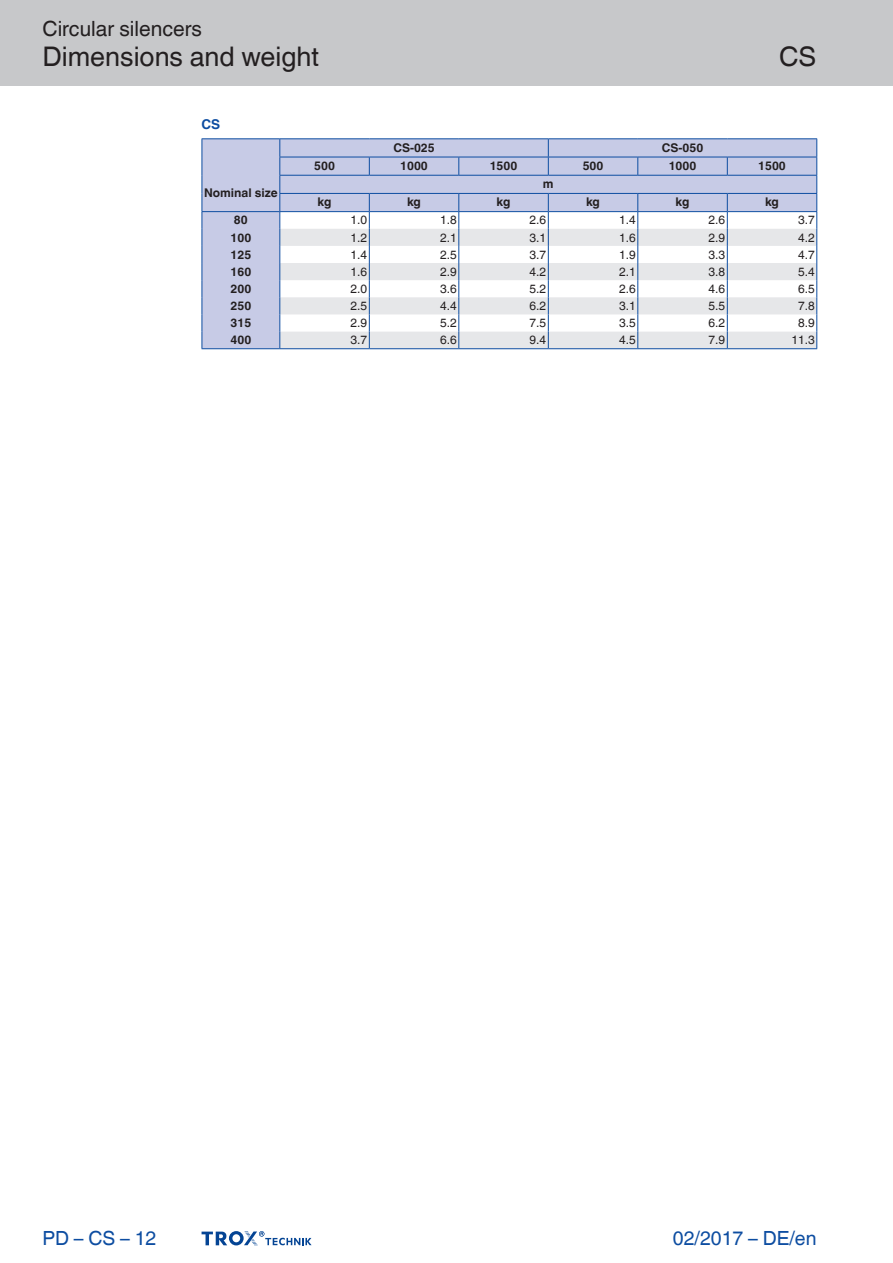
<style>
.page{position:relative;width:893px;height:1263px;background:#fff}
.page>*{position:absolute;margin:0;border:0;box-sizing:border-box;transform-origin:0 0}
.Navigation_2{font:27px "TROX Helvetica";color:#231f20}
.Navigation_3{font:27px "TROX Helvetica";color:#231f20}
.Navigation_1{font:21px "TROX Helvetica";color:#231f20}
.date{font:19.5px "TROX Helvetica";color:#0d4da1}
.pagina_li-re{font:19.5px "TROX Helvetica";color:#0d4da1}
.table_title{font:700 13.5px "TROX Helvetica";color:#0d4da1}
.table_copy_right_v-c{font:12px "TROX Helvetica";color:#231f20}
.table_head_h-centr_v{font:700 12px "TROX Helvetica";color:#231f20}
.table_copy_h-cent_v{font:700 12px "TROX Helvetica";color:#231f20}
</style>
<div class="page">
<div style="left:0;top:0;width:893px;height:85px;background:#c7c8ca"></div>
<svg style="left:202px;top:1231px;width:110px;height:15px"></svg>
<div style="left:203px;top:139px;width:613px;height:209px;background:#c7cbe6"></div>
<svg style="left:280px;top:212px;width:536px;height:17px"></svg>
<svg style="left:280px;top:229px;width:536px;height:119px;fill:#e6e7e9"></svg>
<hr style="left:202px;top:138px;width:78px;height:1px;background:#0d4da1">
<hr style="left:280px;top:138px;width:89px;height:1px;background:#0d4da1">
<hr style="left:369px;top:138px;width:90px;height:1px;background:#0d4da1">
<hr style="left:459px;top:138px;width:89px;height:1px;background:#0d4da1">
<hr style="left:548px;top:138px;width:90px;height:1px;background:#0d4da1">
<hr style="left:638px;top:138px;width:89px;height:1px;background:#0d4da1">
<hr style="left:727px;top:138px;width:90px;height:1px;background:#0d4da1">
<hr style="left:279px;top:157px;width:90px;height:1px;background:#0d4da1">
<hr style="left:369px;top:157px;width:90px;height:1px;background:#0d4da1">
<svg style="left:369px;top:157px;width:1px;height:18px"></svg>
<hr style="left:459px;top:157px;width:89px;height:1px;background:#0d4da1">
<svg style="left:458px;top:157px;width:1px;height:18px"></svg>
<hr style="left:548px;top:157px;width:90px;height:1px;background:#0d4da1">
<svg style="left:548px;top:139px;width:1px;height:36px"></svg>
<hr style="left:638px;top:157px;width:89px;height:1px;background:#0d4da1">
<svg style="left:637px;top:157px;width:1px;height:18px"></svg>
<hr style="left:727px;top:157px;width:90px;height:1px;background:#0d4da1">
<svg style="left:727px;top:157px;width:1px;height:18px"></svg>
<hr style="left:279px;top:175px;width:90px;height:1px;background:#0d4da1">
<hr style="left:369px;top:175px;width:90px;height:1px;background:#0d4da1">
<hr style="left:459px;top:175px;width:89px;height:1px;background:#0d4da1">
<hr style="left:548px;top:175px;width:90px;height:1px;background:#0d4da1">
<hr style="left:638px;top:175px;width:89px;height:1px;background:#0d4da1">
<hr style="left:727px;top:175px;width:90px;height:1px;background:#0d4da1">
<hr style="left:279px;top:193px;width:90px;height:1px;background:#0d4da1">
<hr style="left:369px;top:193px;width:90px;height:1px;background:#0d4da1">
<hr style="left:459px;top:193px;width:89px;height:1px;background:#0d4da1">
<hr style="left:548px;top:193px;width:90px;height:1px;background:#0d4da1">
<hr style="left:638px;top:193px;width:89px;height:1px;background:#0d4da1">
<hr style="left:727px;top:193px;width:90px;height:1px;background:#0d4da1">
<hr style="left:202px;top:211px;width:78px;height:1px;background:#0d4da1">
<hr style="left:280px;top:211px;width:89px;height:1px;background:#0d4da1">
<hr style="left:369px;top:211px;width:90px;height:1px;background:#0d4da1">
<hr style="left:459px;top:211px;width:89px;height:1px;background:#0d4da1">
<hr style="left:548px;top:211px;width:90px;height:1px;background:#0d4da1">
<hr style="left:638px;top:211px;width:89px;height:1px;background:#0d4da1">
<hr style="left:727px;top:211px;width:90px;height:1px;background:#0d4da1">
<svg style="left:279px;top:139px;width:1px;height:209px"></svg>
<svg style="left:369px;top:194px;width:1px;height:154px"></svg>
<svg style="left:458px;top:194px;width:1px;height:154px"></svg>
<svg style="left:548px;top:194px;width:1px;height:154px"></svg>
<svg style="left:637px;top:194px;width:1px;height:154px"></svg>
<svg style="left:727px;top:194px;width:1px;height:154px"></svg>
<svg style="left:202px;top:139px;width:1px;height:209px"></svg>
<hr style="left:202px;top:348px;width:78px;height:1px;background:#0d4da1">
<hr style="left:280px;top:348px;width:89px;height:1px;background:#0d4da1">
<hr style="left:369px;top:348px;width:90px;height:1px;background:#0d4da1">
<hr style="left:459px;top:348px;width:89px;height:1px;background:#0d4da1">
<hr style="left:548px;top:348px;width:90px;height:1px;background:#0d4da1">
<hr style="left:638px;top:348px;width:89px;height:1px;background:#0d4da1">
<hr style="left:727px;top:348px;width:90px;height:1px;background:#0d4da1">
<svg style="left:816px;top:139px;width:1px;height:209px"></svg>
<p class="Navigation_1" style="left:43px;top:17px;width:161px">Circular silencers</p>
<p class="Navigation_2" style="left:43px;top:41px;width:278px">Dimensions and weight</p>
<p class="table_title" style="left:202px;top:116px;width:20px">CS</p>
<p class="table_head_h-centr_v" style="left:393px;top:141px;width:43px">CS-025</p>
<p class="table_head_h-centr_v" style="left:662px;top:141px;width:43px">CS-050</p>
<p class="Navigation_3" style="left:779px;top:41px;width:39px">CS</p>
<p class="table_head_h-centr_v" style="left:204px;top:186px;width:75px">Nominal size</p>
<p class="table_head_h-centr_v" style="left:314px;top:159px;width:22px">500</p>
<p class="table_head_h-centr_v" style="left:400px;top:159px;width:29px">1000</p>
<p class="table_head_h-centr_v" style="left:490px;top:159px;width:29px">1500</p>
<p class="table_head_h-centr_v" style="left:583px;top:159px;width:22px">500</p>
<p class="table_head_h-centr_v" style="left:669px;top:159px;width:29px">1000</p>
<p class="table_head_h-centr_v" style="left:758px;top:159px;width:29px">1500</p>
<p class="table_head_h-centr_v" style="left:543px;top:177px;width:12px">m</p>
<p class="table_head_h-centr_v" style="left:318px;top:195px;width:15px">kg</p>
<p class="table_head_h-centr_v" style="left:407px;top:195px;width:15px">kg</p>
<p class="table_head_h-centr_v" style="left:497px;top:195px;width:15px">kg</p>
<p class="table_head_h-centr_v" style="left:586px;top:195px;width:15px">kg</p>
<p class="table_head_h-centr_v" style="left:676px;top:195px;width:15px">kg</p>
<p class="table_head_h-centr_v" style="left:765px;top:195px;width:15px">kg</p>
<p class="table_copy_h-cent_v" style="left:234px;top:213px;width:15px">80</p>
<p class="table_copy_right_v-c" style="left:350px;top:213px;width:18px">1.0</p>
<p class="table_copy_right_v-c" style="left:440px;top:213px;width:18px">1.8</p>
<p class="table_copy_right_v-c" style="left:529px;top:213px;width:18px">2.6</p>
<p class="table_copy_right_v-c" style="left:619px;top:213px;width:18px">1.4</p>
<p class="table_copy_right_v-c" style="left:708px;top:213px;width:18px">2.6</p>
<p class="table_copy_right_v-c" style="left:798px;top:213px;width:18px">3.7</p>
<p class="table_copy_h-cent_v" style="left:230px;top:230px;width:22px">100</p>
<p class="table_copy_right_v-c" style="left:350px;top:230px;width:18px">1.2</p>
<p class="table_copy_right_v-c" style="left:440px;top:230px;width:18px">2.1</p>
<p class="table_copy_right_v-c" style="left:529px;top:230px;width:18px">3.1</p>
<p class="table_copy_right_v-c" style="left:619px;top:230px;width:18px">1.6</p>
<p class="table_copy_right_v-c" style="left:708px;top:230px;width:18px">2.9</p>
<p class="table_copy_right_v-c" style="left:798px;top:230px;width:18px">4.2</p>
<p class="table_copy_h-cent_v" style="left:230px;top:248px;width:22px">125</p>
<p class="table_copy_right_v-c" style="left:350px;top:248px;width:18px">1.4</p>
<p class="table_copy_right_v-c" style="left:440px;top:248px;width:18px">2.5</p>
<p class="table_copy_right_v-c" style="left:529px;top:248px;width:18px">3.7</p>
<p class="table_copy_right_v-c" style="left:619px;top:248px;width:18px">1.9</p>
<p class="table_copy_right_v-c" style="left:708px;top:248px;width:18px">3.3</p>
<p class="table_copy_right_v-c" style="left:798px;top:248px;width:18px">4.7</p>
<p class="table_copy_h-cent_v" style="left:230px;top:265px;width:22px">160</p>
<p class="table_copy_right_v-c" style="left:350px;top:265px;width:18px">1.6</p>
<p class="table_copy_right_v-c" style="left:440px;top:265px;width:18px">2.9</p>
<p class="table_copy_right_v-c" style="left:529px;top:265px;width:18px">4.2</p>
<p class="table_copy_right_v-c" style="left:619px;top:265px;width:18px">2.1</p>
<p class="table_copy_right_v-c" style="left:708px;top:265px;width:18px">3.8</p>
<p class="table_copy_right_v-c" style="left:798px;top:265px;width:18px">5.4</p>
<p class="table_copy_h-cent_v" style="left:230px;top:282px;width:22px">200</p>
<p class="table_copy_right_v-c" style="left:350px;top:282px;width:18px">2.0</p>
<p class="table_copy_right_v-c" style="left:440px;top:282px;width:18px">3.6</p>
<p class="table_copy_right_v-c" style="left:529px;top:282px;width:18px">5.2</p>
<p class="table_copy_right_v-c" style="left:619px;top:282px;width:18px">2.6</p>
<p class="table_copy_right_v-c" style="left:708px;top:282px;width:18px">4.6</p>
<p class="table_copy_right_v-c" style="left:798px;top:282px;width:18px">6.5</p>
<p class="table_copy_h-cent_v" style="left:230px;top:299px;width:22px">250</p>
<p class="table_copy_right_v-c" style="left:350px;top:299px;width:18px">2.5</p>
<p class="table_copy_right_v-c" style="left:440px;top:299px;width:18px">4.4</p>
<p class="table_copy_right_v-c" style="left:529px;top:299px;width:18px">6.2</p>
<p class="table_copy_right_v-c" style="left:619px;top:299px;width:18px">3.1</p>
<p class="table_copy_right_v-c" style="left:708px;top:299px;width:18px">5.5</p>
<p class="table_copy_right_v-c" style="left:798px;top:299px;width:18px">7.8</p>
<p class="table_copy_h-cent_v" style="left:230px;top:316px;width:22px">315</p>
<p class="table_copy_right_v-c" style="left:350px;top:316px;width:18px">2.9</p>
<p class="table_copy_right_v-c" style="left:440px;top:316px;width:18px">5.2</p>
<p class="table_copy_right_v-c" style="left:529px;top:316px;width:18px">7.5</p>
<p class="table_copy_right_v-c" style="left:619px;top:316px;width:18px">3.5</p>
<p class="table_copy_right_v-c" style="left:708px;top:316px;width:18px">6.2</p>
<p class="table_copy_right_v-c" style="left:798px;top:316px;width:18px">8.9</p>
<p class="table_copy_h-cent_v" style="left:230px;top:333px;width:22px">400</p>
<p class="table_copy_right_v-c" style="left:350px;top:333px;width:18px">3.7</p>
<p class="table_copy_right_v-c" style="left:440px;top:333px;width:18px">6.6</p>
<p class="table_copy_right_v-c" style="left:529px;top:333px;width:18px">9.4</p>
<p class="table_copy_right_v-c" style="left:619px;top:333px;width:18px">4.5</p>
<p class="table_copy_right_v-c" style="left:708px;top:333px;width:18px">7.9</p>
<p class="table_copy_right_v-c" style="left:791px;top:333px;width:25px">11.3</p>
<p class="pagina_li-re" style="left:43px;top:1227px;width:115px">PD – CS – 12</p>
<p class="date" style="left:673px;top:1227px;width:145px">02/2017 – DE/en</p>
</div>
